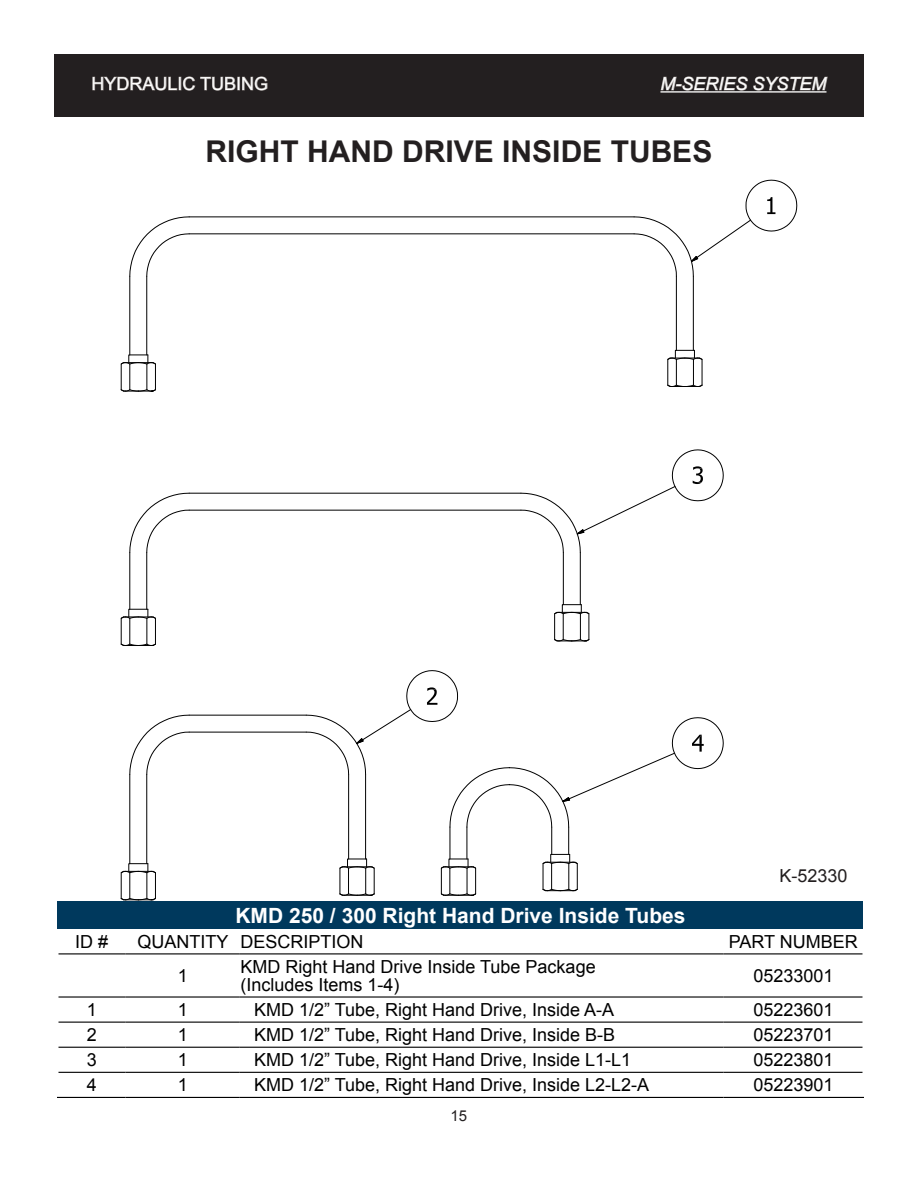
<style>
.page{position:relative;width:918px;height:1188px;background:#fff}
.page>*{position:absolute;margin:0;border:0;box-sizing:border-box;transform-origin:0 0}
.FIGURE_LABELS{font:700 30px "Arial";color:#231f20}
.Table_Text{font:700 21px "Arial";color:#fff}
.Table_Text-2{font:18px/18px "Arial";color:#000}
.COVER_PAGE{font:18px "Arial";color:#fff}
.t1{font:italic 18px "Arial";color:#fff}
.Table_Text-3{font:18px "Arial";color:#231f20}
.t2{font:15px "Arial";color:#231f20}
</style>
<div class="page">
<div style="left:55px;top:55px;width:808px;height:61px;background:#231f20"></div>
<hr style="left:660px;top:91px;width:167px;height:2px;background:#fff">
<svg style="left:661px;top:76px;width:167px;height:15px"></svg>
<div style="left:54px;top:54px;width:810px;height:63px;border:2px solid #231f20"></div>
<svg style="left:92px;top:76px;width:176px;height:15px"></svg>
<div style="left:54px;top:54px;width:405px;height:63px;border:2px solid #231f20"></div>
<hr style="left:693px;top:276px;width:1px;height:74px;background:#000">
<hr style="left:676px;top:276px;width:1px;height:74px;background:#000">
<hr style="left:189px;top:217px;width:445px;height:1px;background:#000">
<hr style="left:189px;top:234px;width:445px;height:1px;background:#000">
<svg style="left:130px;top:217px;width:59px;height:59px"></svg>
<hr style="left:130px;top:276px;width:1px;height:79px;background:#000">
<hr style="left:147px;top:276px;width:1px;height:79px;background:#000">
<svg style="left:121px;top:350px;width:580px;height:42px"></svg>
<svg style="left:151px;top:358px;width:551px;height:247px"></svg>
<hr style="left:580px;top:552px;width:1px;height:53px;background:#000">
<hr style="left:563px;top:552px;width:1px;height:53px;background:#000">
<hr style="left:189px;top:493px;width:332px;height:1px;background:#000">
<hr style="left:189px;top:510px;width:332px;height:1px;background:#000">
<svg style="left:130px;top:493px;width:59px;height:60px"></svg>
<hr style="left:130px;top:552px;width:1px;height:57px;background:#000">
<hr style="left:147px;top:552px;width:1px;height:57px;background:#000">
<svg style="left:634px;top:180px;width:163px;height:96px"></svg>
<svg style="left:521px;top:450px;width:202px;height:103px"></svg>
<svg style="left:121px;top:605px;width:602px;height:296px"></svg>
<div style="left:58px;top:902px;width:805px;height:27px;background:#00395d"></div>
<hr style="left:58px;top:953px;width:68px;height:1px;background:#000">
<hr style="left:126px;top:953px;width:114px;height:1px;background:#000">
<hr style="left:240px;top:953px;width:484px;height:1px;background:#000">
<hr style="left:724px;top:953px;width:138px;height:1px;background:#000">
<hr style="left:58px;top:996px;width:68px;height:2px;background:#000">
<hr style="left:126px;top:996px;width:114px;height:2px;background:#000">
<hr style="left:240px;top:996px;width:484px;height:2px;background:#000">
<hr style="left:724px;top:996px;width:138px;height:2px;background:#000">
<hr style="left:58px;top:1022px;width:68px;height:1px;background:#000">
<hr style="left:126px;top:1022px;width:114px;height:1px;background:#000">
<hr style="left:240px;top:1022px;width:484px;height:1px;background:#000">
<hr style="left:724px;top:1022px;width:138px;height:1px;background:#000">
<hr style="left:58px;top:1047px;width:68px;height:1px;background:#000">
<hr style="left:126px;top:1047px;width:114px;height:1px;background:#000">
<hr style="left:240px;top:1047px;width:484px;height:1px;background:#000">
<hr style="left:724px;top:1047px;width:138px;height:1px;background:#000">
<hr style="left:58px;top:1072px;width:68px;height:1px;background:#000">
<hr style="left:126px;top:1072px;width:114px;height:1px;background:#000">
<hr style="left:240px;top:1072px;width:484px;height:1px;background:#000">
<hr style="left:724px;top:1072px;width:138px;height:1px;background:#000">
<hr style="left:57px;top:1097px;width:69px;height:1px;background:#000">
<hr style="left:126px;top:1097px;width:114px;height:1px;background:#000">
<hr style="left:240px;top:1097px;width:484px;height:1px;background:#000">
<hr style="left:724px;top:1097px;width:140px;height:1px;background:#000">
<p class="COVER_PAGE" style="left:92px;top:72px;width:178px">HYDRAULIC TUBING</p>
<p class="t1" style="left:660px;top:72px;width:168px">M-SERIES SYSTEM</p>
<p class="FIGURE_LABELS" style="left:206px;top:131px;width:508px">RIGHT HAND DRIVE INSIDE TUBES</p>
<p class="Table_Text" style="left:235px;top:901px;width:452px">KMD 250 / 300 Right Hand Drive Inside Tubes</p>
<p class="Table_Text-3" style="left:780px;top:864px;width:70px">K-52330</p>
<p class="Table_Text-2" style="left:75px;top:933px;width:35px">ID #</p>
<p class="Table_Text-2" style="left:137px;top:933px;width:93px">QUANTITY</p>
<p class="Table_Text-2" style="left:241px;top:933px;width:125px">DESCRIPTION</p>
<p class="Table_Text-2" style="left:729px;top:933px;width:131px">PART NUMBER</p>
<p class="Table_Text-2" style="left:178px;top:967px;width:12px">1</p>
<p class="Table_Text-2" style="left:241px;top:958px;width:357px">KMD Right Hand Drive Inside Tube Package (Includes Items 1-4)</p>
<p class="Table_Text-2" style="left:753px;top:967px;width:82px">05233001</p>
<p class="Table_Text-2" style="left:87px;top:1001px;width:12px">1</p>
<p class="Table_Text-2" style="left:178px;top:1001px;width:12px">1</p>
<p class="Table_Text-2" style="left:254px;top:1001px;width:362px">KMD 1/2” Tube, Right Hand Drive, Inside A-A</p>
<p class="Table_Text-2" style="left:753px;top:1001px;width:82px">05223601</p>
<p class="Table_Text-2" style="left:87px;top:1026px;width:12px">2</p>
<p class="Table_Text-2" style="left:178px;top:1026px;width:12px">1</p>
<p class="Table_Text-2" style="left:254px;top:1026px;width:363px">KMD 1/2” Tube, Right Hand Drive, Inside B-B</p>
<p class="Table_Text-2" style="left:753px;top:1026px;width:82px">05223701</p>
<p class="Table_Text-2" style="left:87px;top:1051px;width:12px">3</p>
<p class="Table_Text-2" style="left:178px;top:1051px;width:12px">1</p>
<p class="Table_Text-2" style="left:254px;top:1051px;width:379px">KMD 1/2” Tube, Right Hand Drive, Inside L1-L1</p>
<p class="Table_Text-2" style="left:753px;top:1051px;width:82px">05223801</p>
<p class="Table_Text-2" style="left:87px;top:1076px;width:12px">4</p>
<p class="Table_Text-2" style="left:178px;top:1076px;width:12px">1</p>
<p class="Table_Text-2" style="left:254px;top:1076px;width:397px">KMD 1/2” Tube, Right Hand Drive, Inside L2-L2-A</p>
<p class="Table_Text-2" style="left:753px;top:1076px;width:82px">05223901</p>
<p class="t2" style="left:451px;top:1106px;width:18px">15</p>
</div>
